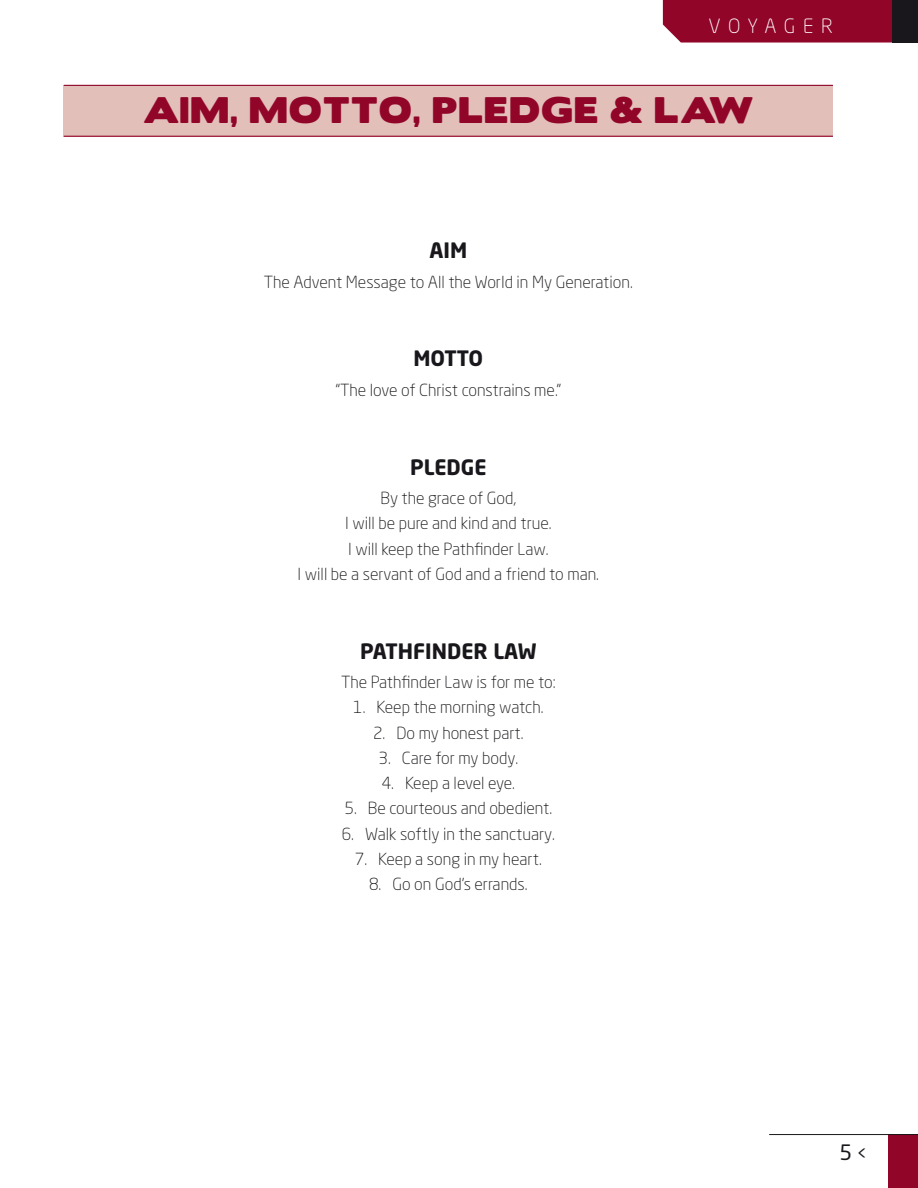
<style>
.page{position:relative;width:918px;height:1188px;background:#fff}
.page>*{position:absolute;margin:0;border:0;box-sizing:border-box;transform-origin:0 0}
.t1{font:33px "Boris Black Bloxx";letter-spacing:.05em;color:#910529}
.t2{font:700 21px "Neo Sans Std";color:#19171b}
.t3{font:21px "Neo Sans Std";color:#19171b}
.t4{font:300 19.5px "Neo Sans Std";letter-spacing:.375em;color:#fff}
.t5{font:300 16.5px/25.2px "Neo Sans Std";color:#19171b;text-align:center}
.t6{font:300 16.5px "Neo Sans Std";letter-spacing:-.02em;color:#19171b}
.s1{font-size:18px}
</style>
<div class="page">
<div style="left:888px;top:1135px;width:30px;height:53px;background:#910529"></div>
<hr style="left:769px;top:1134px;width:149px;height:1px;background:#19171b">
<div style="left:663px;top:0;width:229px;height:43px;background:#910529"></div>
<div style="left:892px;top:0;width:26px;height:43px;background:#19171b"></div>
<div style="left:64px;top:85px;width:769px;height:51px;background:#e3bfba"></div>
<hr style="left:64px;top:85px;width:769px;height:1px;background:#910529">
<hr style="left:64px;top:136px;width:769px;height:1px;background:#910529">
<p class="t4" style="left:708px;top:15px;width:126px">VOYAGER</p>
<h1 class="t1" style="left:143px;top:96px;width:611px">AIM, MOTTO, PLEDGE &amp; LAW</h1>
<p class="t2" style="left:430px;top:239px;width:39px">AIM</p>
<p class="t5" style="left:264px;top:270px;width:370px">The Advent Message to All the WorId in My Generation.</p>
<p class="t2" style="left:413px;top:347px;width:71px">MOTTO</p>
<p class="t5" style="left:335px;top:378px;width:228px">“The love of Christ constrains me.”</p>
<p class="t2" style="left:410px;top:455px;width:78px">PLEDGE</p>
<p class="t5" style="left:298px;top:486px;width:303px">By the grace of God,<br>I will be pure and kind and true.<br>I will keep the Pathfinder Law.<br>I will be a servant of God and a friend to man.</p>
<p class="t2" style="left:360px;top:639px;width:178px">PATHFINDER LAW</p>
<p class="t5" style="left:341px;top:670px;width:216px">The Pathfinder Law is for me to:</p>
<p class="t5" style="left:353px;top:695px;width:192px">1. Keep the morning watch.</p>
<p class="t5" style="left:373px;top:721px;width:152px">2. Do my honest part.</p>
<p class="t5" style="left:379px;top:746px;width:141px">3. Care for my body.</p>
<p class="t6" style="left:382px;top:775px;width:135px">4. Keep a level eye.</p>
<p class="t5" style="left:345px;top:796px;width:209px">5. Be courteous and obedient.</p>
<p class="t5" style="left:342px;top:822px;width:215px">6. Walk softly in the sanctuary.</p>
<p class="t5" style="left:355px;top:847px;width:188px">7. Keep a song in my heart.</p>
<p class="t5" style="left:369px;top:872px;width:160px">8. Go on God’s errands.</p>
<p class="t3" style="left:839px;top:1144px;width:30px">5 <span class="s1">&lt;</span></p>
</div>
